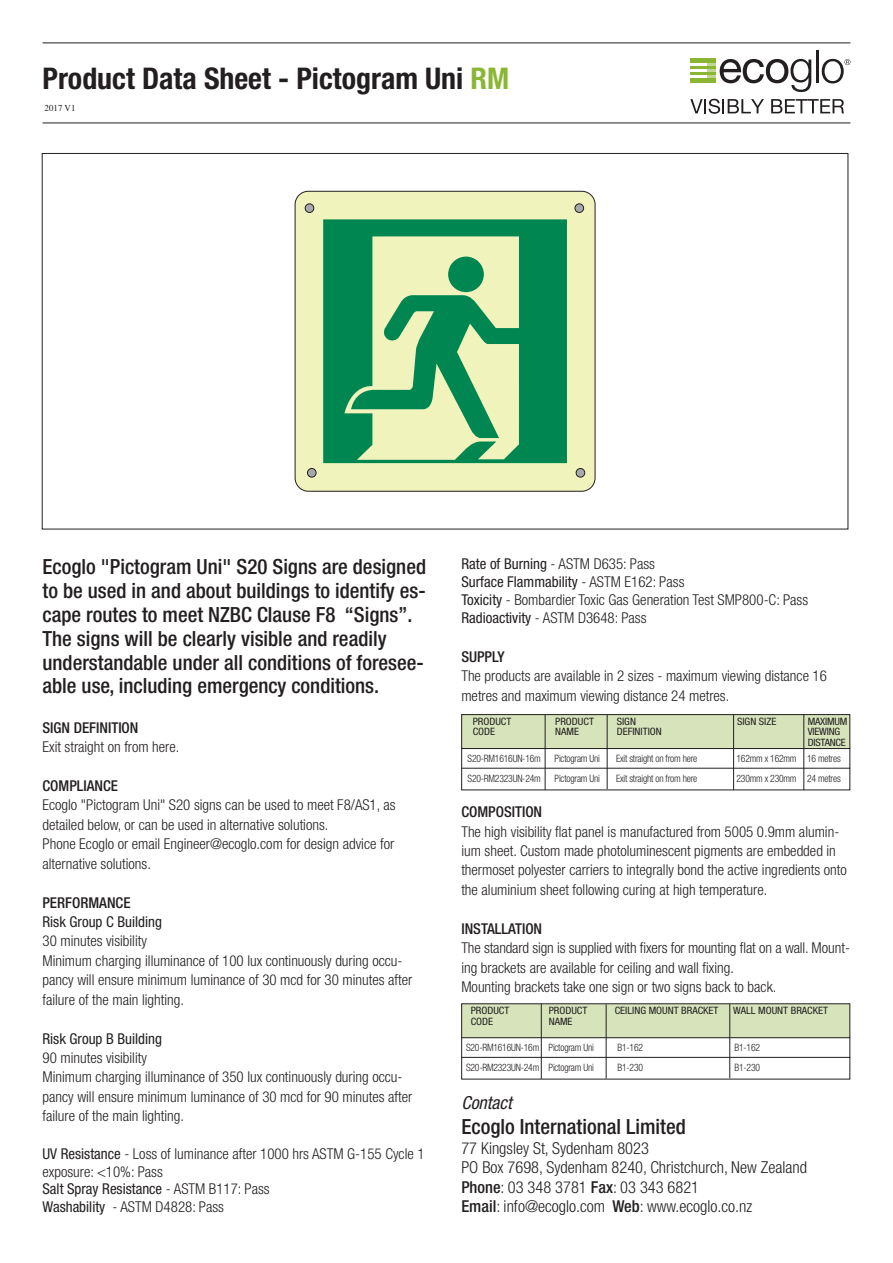
<style>
.page{position:relative;width:893px;height:1263px;background:#fff}
.page>*{position:absolute;margin:0;border:0;box-sizing:border-box;transform-origin:0 0}
.t1{font:700 condensed 29.85px "Helvetica Neue";color:#231f20}
.t2{font:500 condensed 20.85px/23.9px "Helvetica Neue";color:#231f20}
.t3{font:italic condensed 18px "Helvetica Neue";color:#231f20}
.t4{font:300 condensed 16.5px "Helvetica Neue";color:#231f20}
.t5{font:300 condensed 15px/19.5px "Helvetica Neue";color:#231f20}
.t6{font:condensed 15px "Helvetica Neue";color:#231f20}
.t7{font:500 condensed 15px "Helvetica Neue";color:#231f20}
.t8{font:300 condensed 10.2px "Helvetica Neue";letter-spacing:-.02em;color:#231f20;scale:.95 1}
.t9{font:condensed 10.2px "Helvetica Neue";color:#231f20;scale:1.05 1}
.t10{font:condensed 10.2px "Helvetica Neue";letter-spacing:-.02em;color:#231f20;scale:1.05 1}
.t11{font:9px "Times";color:#231f20}
.s1{color:#8ab634}
.s2{font-weight:400}
.s3{font-weight:300}
.s4{font-weight:500}
</style>
<div class="page">
<div style="left:690px;top:58px;width:26px;height:5px;background:#8ab634"></div>
<div style="left:690px;top:78px;width:26px;height:5px;background:#8ab634"></div>
<hr style="left:690px;top:72px;width:26px;height:3px;background:#8ab634">
<hr style="left:690px;top:66px;width:26px;height:3px;background:#8ab634">
<svg style="left:707px;top:59px;width:104px;height:33px"></svg>
<hr style="left:816px;top:51px;width:2px;height:32px;background:#231f20">
<svg style="left:822px;top:59px;width:28px;height:24px"></svg>
<svg style="left:690px;top:99px;width:74px;height:15px"></svg>
<svg style="left:771px;top:99px;width:73px;height:14px"></svg>
<hr style="left:43px;top:123px;width:807px;height:1px;background:#231f20">
<hr style="left:43px;top:43px;width:807px;height:1px;background:#231f20">
<div style="left:295px;top:191px;width:300px;height:300px;background:#f1f3bd;border-radius:13px"></div>
<div style="left:295px;top:191px;width:300px;height:301px;border:1px solid #231f20;border-radius:13px"></div>
<svg style="left:323px;top:219px;width:244px;height:244px;fill:#008751"></svg>
<div style="left:305px;top:204px;width:9px;height:8px;background:#a8a9ad;border-radius:50%"></div>
<div style="left:305px;top:204px;width:9px;height:9px;border:1px solid #231f20;border-radius:50%"></div>
<div style="left:575px;top:204px;width:9px;height:8px;background:#a8a9ad;border-radius:50%"></div>
<div style="left:575px;top:204px;width:9px;height:9px;border:1px solid #231f20;border-radius:50%"></div>
<div style="left:307px;top:468px;width:9px;height:9px;background:#a8a9ad;border-radius:50%"></div>
<div style="left:307px;top:468px;width:9px;height:9px;border:1px solid #231f20;border-radius:50%"></div>
<div style="left:576px;top:468px;width:9px;height:9px;background:#a8a9ad;border-radius:50%"></div>
<div style="left:576px;top:468px;width:9px;height:9px;border:1px solid #231f20;border-radius:50%"></div>
<div style="left:461px;top:1003px;width:389px;height:34px;background:#d7e4bb"></div>
<hr style="left:461px;top:1057px;width:389px;height:1px;background:#231f20">
<hr style="left:461px;top:1037px;width:389px;height:1px;background:#231f20">
<hr style="left:541px;top:1004px;width:1px;height:75px;background:#231f20">
<hr style="left:606px;top:1004px;width:1px;height:74px;background:#231f20">
<hr style="left:729px;top:1004px;width:1px;height:74px;background:#231f20">
<div style="left:461px;top:714px;width:389px;height:34px;background:#d7e4bb"></div>
<div style="left:461px;top:714px;width:389px;height:76px;border:1px solid #231f20"></div>
<hr style="left:461px;top:768px;width:389px;height:1px;background:#231f20">
<hr style="left:461px;top:748px;width:389px;height:1px;background:#231f20">
<hr style="left:545px;top:715px;width:1px;height:75px;background:#231f20">
<hr style="left:607px;top:715px;width:1px;height:74px;background:#231f20">
<hr style="left:733px;top:715px;width:1px;height:75px;background:#231f20">
<hr style="left:804px;top:715px;width:1px;height:75px;background:#231f20">
<p class="t1" style="left:43px;top:60px;width:468px">Product Data Sheet - Pictogram Uni <span class="s1">RM</span></p>
<p class="t11" style="left:45px;top:99px;width:32px">2017 V1</p>
<p class="t2" style="left:43px;top:554px;width:385px">Ecoglo "Pictogram Uni" S20 Signs are designed to be used in and about buildings to identify es&shy;cape routes to meet NZBC Clause F8 “Signs”.<br>The signs will be clearly visible and readily understandable under all conditions of foresee&shy;able use, including emergency conditions.</p>
<p class="t7" style="left:43px;top:718px;width:98px">SIGN DEFINITION</p>
<p class="t5" style="left:43px;top:737px;width:138px">Exit straight on from here.</p>
<p class="t7" style="left:43px;top:777px;width:77px">COMPLIANCE</p>
<p class="t5" style="left:43px;top:795px;width:355px">Ecoglo "Pictogram Uni" S20 signs can be used to meet F8/AS1, as detailed below, or can be used in alternative solutions.</p>
<p class="t5" style="left:43px;top:834px;width:353px">Phone Ecoglo or email Engineer@ecoglo.com for design advice for alternative solutions.</p>
<p class="t7" style="left:43px;top:893px;width:90px">PERFORMANCE</p>
<p class="t6" style="left:43px;top:913px;width:121px">Risk Group C Building</p>
<p class="t5" style="left:43px;top:931px;width:106px">30 minutes visibility</p>
<p class="t5" style="left:43px;top:950px;width:371px">Minimum charging illuminance of 100 lux continuously during occu&shy;pancy will ensure minimum luminance of 30 mcd for 30 minutes after failure of the main lighting.</p>
<p class="t6" style="left:43px;top:1029px;width:121px">Risk Group B Building</p>
<p class="t5" style="left:43px;top:1048px;width:106px">90 minutes visibility</p>
<p class="t5" style="left:43px;top:1067px;width:371px">Minimum charging illuminance of 350 lux continuously during occu&shy;pancy will ensure minimum luminance of 30 mcd for 90 minutes after failure of the main lighting.</p>
<p class="t5" style="left:43px;top:1144px;width:384px;line-height:18px"><span class="s2">UV Resistance</span> - Loss of luminance after 1000 hrs ASTM G-155 Cycle 1 exposure: &lt;10%: Pass</p>
<p class="t6" style="left:43px;top:1180px;width:229px">Salt Spray Resistance <span class="s3">- ASTM B117: Pass</span></p>
<p class="t5" style="left:43px;top:1197px;width:183px"><span class="s2">Washability</span> - ASTM D4828: Pass</p>
<p class="t5" style="left:461px;top:554px;width:195px"><span class="s2">Rate of Burning</span> - ASTM D635: Pass</p>
<p class="t6" style="left:461px;top:573px;width:225px">Surface Flammability <span class="s3">- ASTM E162: Pass</span></p>
<p class="t5" style="left:461px;top:590px;width:348px"><span class="s2">Toxicity</span> - Bombardier Toxic Gas Generation Test SMP800-C: Pass</p>
<p class="t5" style="left:461px;top:608px;width:187px"><span class="s2">Radioactivity</span> - ASTM D3648: Pass</p>
<p class="t7" style="left:461px;top:647px;width:45px">SUPPLY</p>
<p class="t5" style="left:461px;top:666px;width:367px">The products are available in 2 sizes - maximum viewing distance 16 metres and maximum viewing distance 24 metres.</p>
<p class="t9" style="left:473px;top:716px;width:38px">PRODUCT</p>
<p class="t9" style="left:555px;top:716px;width:38px">PRODUCT</p>
<p class="t9" style="left:617px;top:716px;width:20px">SIGN</p>
<p class="t9" style="left:737px;top:716px;width:39px">SIGN SIZE</p>
<p class="t10" style="left:808px;top:716px;width:39px">MAXIMUM</p>
<p class="t9" style="left:473px;top:726px;width:23px">CODE</p>
<p class="t9" style="left:555px;top:726px;width:24px">NAME</p>
<p class="t9" style="left:617px;top:726px;width:44px">DEFINITION</p>
<p class="t10" style="left:808px;top:726px;width:32px">VIEWING</p>
<p class="t10" style="left:808px;top:736px;width:38px">DISTANCE</p>
<p class="t8" style="left:468px;top:752px;width:79px">S20-RM1616UN-16m</p>
<p class="t8" style="left:555px;top:752px;width:49px">Pictogram Uni</p>
<p class="t8" style="left:616px;top:752px;width:87px">Exit straight on from here</p>
<p class="t8" style="left:736px;top:752px;width:111px">162mm x 162mm 16 metres</p>
<p class="t8" style="left:468px;top:772px;width:79px">S20-RM2323UN-24m</p>
<p class="t8" style="left:555px;top:772px;width:49px">Pictogram Uni</p>
<p class="t8" style="left:616px;top:772px;width:87px">Exit straight on from here</p>
<p class="t8" style="left:736px;top:772px;width:111px">230mm x 230mm 24 metres</p>
<p class="t7" style="left:461px;top:803px;width:82px">COMPOSITION</p>
<p class="t5" style="left:461px;top:821px;width:387px">The high visibility flat panel is manufactured from 5005 0.9mm alumin&shy;ium sheet. Custom made photoluminescent pigments are embedded in thermoset polyester carriers to integrally bond the active ingredients onto the aluminium sheet following curing at high temperature.</p>
<p class="t7" style="left:461px;top:919px;width:82px">INSTALLATION</p>
<p class="t5" style="left:461px;top:938px;width:390px">The standard sign is supplied with fixers for mounting flat on a wall. Mount&shy;ing brackets are available for ceiling and wall fixing.</p>
<p class="t5" style="left:461px;top:977px;width:316px">Mounting brackets take one sign or two signs back to back.</p>
<p class="t9" style="left:471px;top:1005px;width:38px">PRODUCT</p>
<p class="t9" style="left:549px;top:1005px;width:38px">PRODUCT</p>
<p class="t9" style="left:615px;top:1005px;width:100px">CEILING MOUNT BRACKET</p>
<p class="t9" style="left:733px;top:1005px;width:92px">WALL MOUNT BRACKET</p>
<p class="t9" style="left:471px;top:1015px;width:23px">CODE</p>
<p class="t9" style="left:549px;top:1015px;width:24px">NAME</p>
<p class="t8" style="left:466px;top:1041px;width:136px">S20-RM1616UN-16m Pictogram Uni</p>
<p class="t8" style="left:618px;top:1041px;width:28px">B1-162</p>
<p class="t8" style="left:735px;top:1041px;width:28px">B1-162</p>
<p class="t8" style="left:466px;top:1061px;width:136px">S20-RM2323UN-24m Pictogram Uni</p>
<p class="t8" style="left:618px;top:1061px;width:28px">B1-230</p>
<p class="t8" style="left:735px;top:1061px;width:28px">B1-230</p>
<p class="t3" style="left:461px;top:1092px;width:52px">Contact</p>
<p class="t2" style="left:461px;top:1115px;width:226px">Ecoglo International Limited</p>
<p class="t4" style="left:461px;top:1138px;width:189px">77 Kingsley St, Sydenham 8023</p>
<p class="t4" style="left:461px;top:1158px;width:347px">PO Box 7698, Sydenham 8240, Christchurch, New Zealand</p>
<p class="t4" style="left:461px;top:1177px;width:239px"><span class="s4">Phone</span>: 03 348 3781 <span class="s4">Fax</span>: 03 343 6821</p>
<p class="t4" style="left:461px;top:1197px;width:292px"><span class="s4">Email</span>: info@ecoglo.com <span class="s4">Web</span>: www.ecoglo.co.nz</p>
</div>
